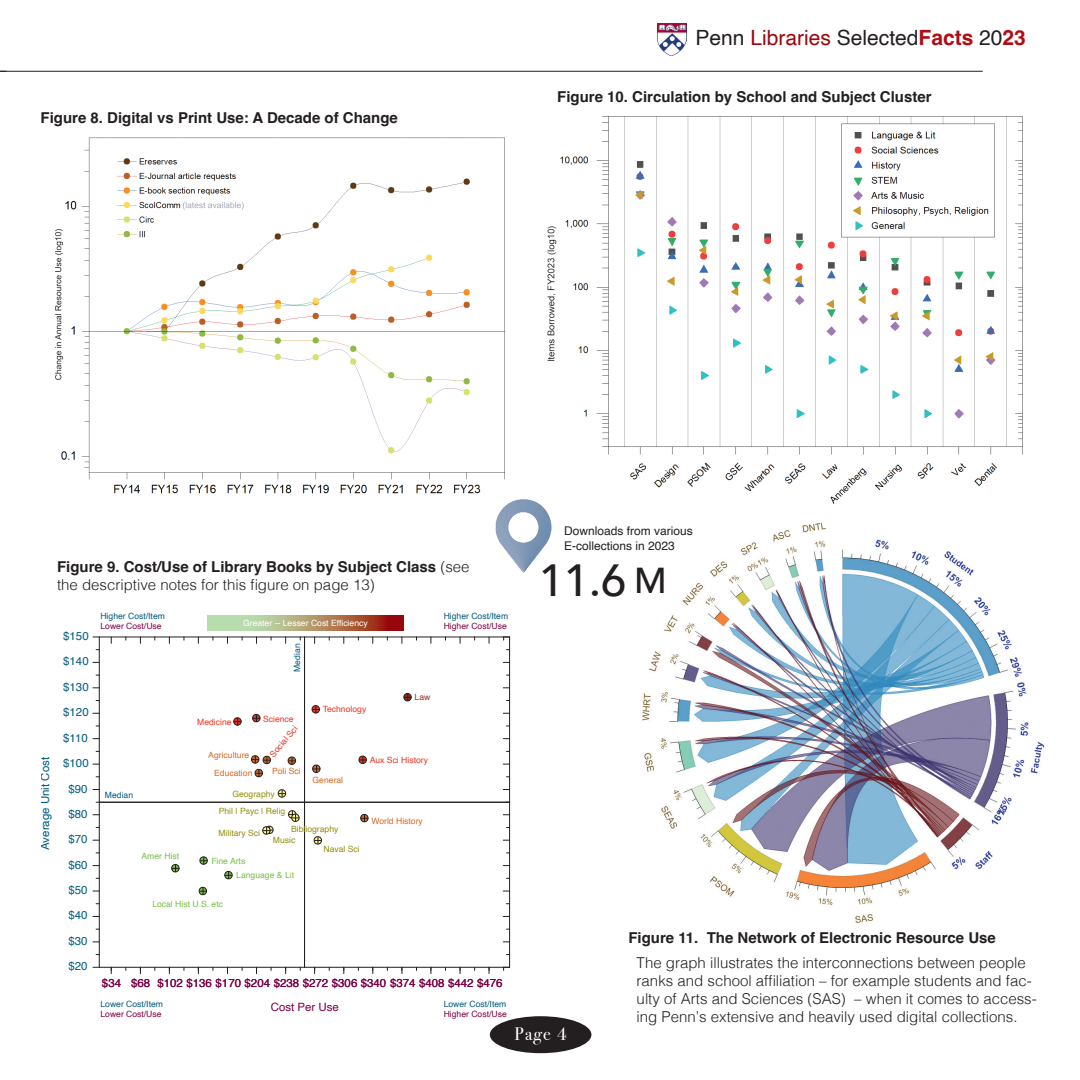
<style>
.page{position:relative;width:1080px;height:1080px;background:#fff}
.page>*{position:absolute;margin:0;border:0;box-sizing:border-box;transform-origin:0 0}
.t1{font:500 45px "Avenir";color:#231f20}
.t2{font:21px "Helvetica";color:#231f20}
.t3{font:18px "Bodoni Svty Two ITCTT";color:#fff}
.t4{font:300 15px/18px "Helvetica";color:#231f20}
.t5{font:700 15px "Helvetica";color:#231f20}
.t6{font:12px/15px "Helvetica";color:#231f20}
.t7{font:11.4px "Helvetica";color:#7b0046}
.t8{font:11.4px "Helvetica";color:#005b7f}
.t9{font:8.55px/10.4px "Helvetica";color:#005b7f}
.t10{font:8.55px "Helvetica";color:#938f0e}
.t11{font:8.55px "Helvetica";color:#ef3522}
.t12{font:8.55px "Helvetica";color:#d66827}
.t13{font:8.55px/14.5px "Helvetica";color:#76c043}
.t14{font:8.55px "Helvetica";color:#fff}
.t15{font:8.55px "Helvetica";color:#92301d}
.s1{color:#9d070d}
.s2{font-weight:700;color:#b00d15}
.s3{font-weight:700}
.s4{color:#7b0046}
.s5{font-size:36px}
</style>
<div class="page">
<div style="left:490px;top:1016px;width:101px;height:37px;background:#231f20;border-radius:50%"></div>
<hr style="left:0;top:71px;width:983px;height:1px;background:#231f20">
<img style="left:547px;top:116px;width:476px;height:388px">
<img style="left:642px;top:522px;width:403px;height:401px">
<hr style="left:99px;top:802px;width:411px;height:1px;background:#231f20">
<hr style="left:304px;top:637px;width:1px;height:330px;background:#231f20">
<hr style="left:99px;top:967px;width:411px;height:1px;background:#231f20">
<hr style="left:99px;top:637px;width:411px;height:1px;background:#231f20">
<hr style="left:99px;top:637px;width:1px;height:330px;background:#231f20">
<hr style="left:509px;top:637px;width:1px;height:330px;background:#231f20">
<svg style="left:312px;top:764px;width:9px;height:9px"></svg>
<svg style="left:358px;top:755px;width:9px;height:9px"></svg>
<svg style="left:360px;top:813px;width:8px;height:10px"></svg>
<svg style="left:171px;top:864px;width:9px;height:9px"></svg>
<svg style="left:198px;top:886px;width:9px;height:10px"></svg>
<svg style="left:277px;top:789px;width:9px;height:9px"></svg>
<svg style="left:287px;top:756px;width:9px;height:9px"></svg>
<svg style="left:403px;top:693px;width:9px;height:9px"></svg>
<svg style="left:199px;top:856px;width:9px;height:9px"></svg>
<svg style="left:224px;top:871px;width:9px;height:9px"></svg>
<svg style="left:252px;top:713px;width:9px;height:10px"></svg>
<svg style="left:233px;top:717px;width:9px;height:9px"></svg>
<svg style="left:251px;top:755px;width:20px;height:23px"></svg>
<svg style="left:311px;top:705px;width:9px;height:9px"></svg>
<svg style="left:262px;top:825px;width:12px;height:10px"></svg>
<svg style="left:313px;top:836px;width:9px;height:9px"></svg>
<svg style="left:288px;top:810px;width:12px;height:12px"></svg>
<svg style="left:207px;top:616px;width:196px;height:15px;background:#af906b"></svg>
<img style="left:55px;top:137px;width:450px;height:357px">
<img style="left:495px;top:499px;width:57px;height:74px">
<img style="left:658px;top:24px;width:28px;height:32px">
<p class="t2" style="left:696px;top:21px;width:332px">Penn <span class="s1">Libraries</span> Selected<span class="s2">Facts</span> 20<span class="s2">23</span></p>
<p class="t5" style="left:41px;top:109px;width:359px">Figure 8. Digital vs Print Use: A Decade of Change</p>
<p class="t5" style="left:557px;top:88px;width:376px">Figure 10. Circulation by School and Subject Cluster</p>
<p class="t4" style="left:57px;top:557px;width:414px"><span class="s3">Figure 9. Cost/Use of Library Books by Subject Class</span> (see the descriptive notes for this figure on page 13)</p>
<p class="t8" style="left:36px;top:850px;width:94px;rotate:-90deg">Average Unit Cost</p>
<p class="t8" style="left:63px;top:627px;width:27px">$150</p>
<p class="t8" style="left:63px;top:653px;width:27px">$140</p>
<p class="t8" style="left:63px;top:678px;width:27px">$130</p>
<p class="t8" style="left:63px;top:703px;width:27px">$120</p>
<p class="t8" style="left:63px;top:729px;width:26px">$110</p>
<p class="t8" style="left:63px;top:754px;width:27px">$100</p>
<p class="t8" style="left:68px;top:780px;width:21px">$90</p>
<p class="t8" style="left:68px;top:805px;width:21px">$80</p>
<p class="t8" style="left:68px;top:830px;width:21px">$70</p>
<p class="t8" style="left:68px;top:856px;width:21px">$60</p>
<p class="t8" style="left:68px;top:881px;width:21px">$50</p>
<p class="t8" style="left:68px;top:907px;width:21px">$40</p>
<p class="t8" style="left:68px;top:932px;width:21px">$30</p>
<p class="t9" style="left:100px;top:611px;width:66px">Higher Cost/Item<br><span class="s4">Lower Cost/Use</span></p>
<p class="t9" style="left:444px;top:611px;width:66px">Higher Cost/Item<br><span class="s4">Higher Cost/Use</span></p>
<p class="t9" style="left:292px;top:672px;width:30px;rotate:-90deg">Median</p>
<p class="t14" style="left:243px;top:616px;width:126px">Greater -- Lesser Cost Efficiency</p>
<p class="t9" style="left:105px;top:790px;width:30px">Median</p>
<p class="t11" style="left:197px;top:715px;width:36px">Medicine</p>
<p class="t11" style="left:263px;top:712px;width:32px">Science</p>
<p class="t12" style="left:208px;top:748px;width:43px">Agriculture</p>
<p class="t11" style="left:266px;top:752px;width:39px;rotate:-50deg">Social Sci</p>
<p class="t12" style="left:272px;top:765px;width:30px">Poli Sci</p>
<p class="t12" style="left:214px;top:767px;width:40px">Education</p>
<p class="t10" style="left:232px;top:787px;width:44px">Geography</p>
<p class="t10" style="left:219px;top:804px;width:68px">Phil | Psyc | Relig</p>
<p class="t11" style="left:323px;top:703px;width:45px">Technology</p>
<p class="t15" style="left:415px;top:691px;width:17px">Law</p>
<p class="t12" style="left:313px;top:774px;width:32px">General</p>
<p class="t11" style="left:370px;top:753px;width:60px">Aux Sci History</p>
<p class="t13" style="left:142px;top:849px;width:39px">Amer Hist</p>
<p class="t10" style="left:219px;top:826px;width:43px">Military Sci</p>
<p class="t10" style="left:291px;top:822px;width:49px">Bibliography</p>
<p class="t10" style="left:273px;top:833px;width:24px">Music</p>
<p class="t10" style="left:323px;top:843px;width:38px">Naval Sci</p>
<p class="t13" style="left:236px;top:854px;width:59px;text-indent:-25px">Fine Arts<br>Language &amp; Lit</p>
<p class="t13" style="left:152px;top:897px;width:72px">Local Hist U.S. etc</p>
<p class="t12" style="left:371px;top:815px;width:53px">World History</p>
<p class="t6" style="left:564px;top:523px;width:130px">Downloads from various<br>E-collections in 2023</p>
<p class="t1" style="left:539px;top:541px;width:130px">11.6 <span class="s5">M</span></p>
<p class="t5" style="left:628px;top:928px;width:369px">Figure 11. The Network of Electronic Resource Use</p>
<p class="t8" style="left:68px;top:957px;width:21px">$20</p>
<p class="t7" style="left:102px;top:974px;width:402px">$34 $68 $102 $136 $170 $204 $238 $272 $306 $340 $374 $408 $442 $476</p>
<p class="t9" style="left:100px;top:999px;width:64px">Lower Cost/Item<br><span class="s4">Lower Cost/Use</span></p>
<p class="t9" style="left:444px;top:999px;width:65px">Lower Cost/Item<br><span class="s4">Higher Cost/Use</span></p>
<p class="t7" style="left:271px;top:998px;width:70px">Cost Per Use</p>
<p class="t3" style="left:515px;top:1019px;width:54px">Page 4</p>
<p class="t4" style="left:637px;top:953px;width:402px">The graph illustrates the interconnections between people ranks and school affiliation – for example students and fac&shy;ulty of Arts and Sciences (SAS) – when it comes to access&shy;ing Penn’s extensive and heavily used digital collections.</p>
</div>
